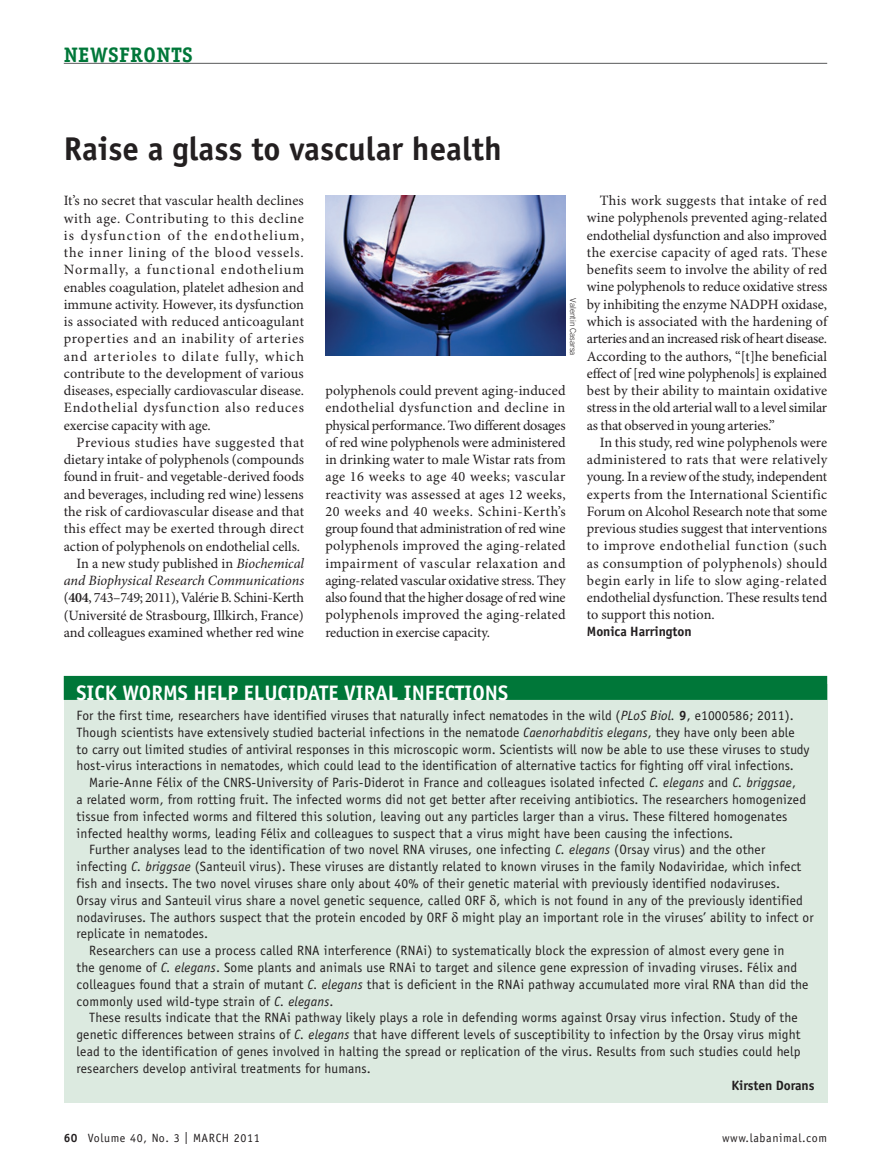
<style>
.page{position:relative;width:891px;height:1175px;background:#fff}
.page>*{position:absolute;margin:0;border:0;box-sizing:border-box;transform-origin:0 0}
.t1{font:700 33px "Officina Sans Std";color:#231f20}
.t2{font:700 21px "Officina Sans Std";color:#fff}
.t3{font:700 21px "Officina Serif Std";letter-spacing:.025em;color:#007739}
.t4{font:14.25px/17.2px "Minion Pro";color:#231f20;text-align:justify}
.t5{font:13.5px/16.8px "Officina Sans Std";letter-spacing:.015em;color:#231f20}
.t6{font:700 13.5px "Officina Sans Std";letter-spacing:-.005em;color:#231f20}
.t7{font:12px "Officina Sans Std";letter-spacing:.05em;color:#231f20}
.t8{font:300 8.25px "Trade Gothic LT Std";letter-spacing:-.005em;color:#231f20}
.s1{font-style:italic}
.s2{font-weight:600}
.s3{font-weight:700}
</style>
<div class="page">
<div style="left:64px;top:683px;width:763px;height:419px;background:#dceae0"></div>
<div style="left:64px;top:676px;width:763px;height:24px;background:#007739"></div>
<img style="left:325px;top:195px;width:241px;height:160px">
<hr style="left:64px;top:63px;width:763px;height:1px;background:#57585a">
<h2 class="t3" style="left:64px;top:41px;width:130px">NEWSFRONTS</h2>
<h1 class="t1" style="left:64px;top:128px;width:439px">Raise a glass to vascular health</h1>
<p class="t4" style="left:64px;top:193px;width:242px">It’s no secret that vascular health declines with age. Contributing to this decline is dysfunction of the endothelium, the inner lining of the blood vessels.<br>Normally, a functional endothelium enables coagulation, platelet adhesion and immune activity. However, its dysfunction is associated with reduced anticoagulant properties and an inability of arteries and arterioles to dilate fully, which contribute to the development of various diseases, especially cardiovascular disease.<br>Endothelial dysfunction also reduces exercise capacity with age.</p>
<p class="t4" style="left:64px;top:434px;width:242px;text-align:right">Previous studies have suggested that dietary intake of polyphenols (compounds found in fruit- and vegetable-derived foods and beverages, including red wine) lessens the risk of cardiovascular disease and that this effect may be exerted through direct action of polyphenols on endothelial cells.<br>In a new study published in <span class="s1">Biochemical and Biophysical Research Communications </span>(<span class="s2">404</span>, 743–749; 2011), Valérie B. Schini-Kerth (Université de Strasbourg, Illkirch, France) and colleagues examined whether red wine</p>
<p class="t8" style="left:578px;top:298px;width:59px;rotate:90deg">Valentin Casarsa</p>
<p class="t4" style="left:325px;top:382px;width:242px">polyphenols could prevent aging-induced endothelial dysfunction and decline in physical performance. Two different dosages of red wine polyphenols were administered in drinking water to male Wistar rats from age 16 weeks to age 40 weeks; vascular reactivity was assessed at ages 12 weeks, 20 weeks and 40 weeks. Schini-Kerth’s group found that administration of red wine polyphenols improved the aging-related impairment of vascular relaxation and aging-related vascular oxidative stress. They also found that the higher dosage of red wine polyphenols improved the aging-related reduction in exercise capacity.</p>
<p class="t4" style="left:587px;top:192px;width:242px;text-indent:13px">This work suggests that intake of red wine polyphenols prevented aging-related endothelial dysfunction and also improved the exercise capacity of aged rats. These benefits seem to involve the ability of red wine polyphenols to reduce oxidative stress by inhibiting the enzyme NADPH oxidase, which is associated with the hardening of arteries and an increased risk of heart disease.<br>According to the authors, “[t]he beneficial effect of [red wine polyphenols] is explained best by their ability to maintain oxidative stress in the old arterial wall to a level similar as that observed in young arteries.”</p>
<p class="t4" style="left:587px;top:434px;width:242px;text-indent:13px">In this study, red wine polyphenols were administered to rats that were relatively young. In a review of the study, independent experts from the International Scientific Forum on Alcohol Research note that some previous studies suggest that interventions to improve endothelial function (such as consumption of polyphenols) should begin early in life to slow aging-related endothelial dysfunction. These results tend to support this notion.</p>
<p class="t6" style="left:587px;top:623px;width:106px">Monica Harrington</p>
<h2 class="t2" style="left:77px;top:680px;width:88px">Sick worms</h2>
<h2 class="t2" style="left:194px;top:680px;width:315px">h elp elucidate viral infections</h2>
<p class="t5" style="left:77px;top:707px;width:735px">For the first time, researchers have identified viruses that naturally infect nematodes in the wild (<span class="s1">PLoS Biol.</span> <span class="s3">9</span>, e1000586; 2011).<br>Though scientists have extensively studied bacterial infections in the nematode <span class="s1">Caenorhabditis elegans</span>, they have only been able to carry out limited studies of antiviral responses in this microscopic worm. Scientists will now be able to use these viruses to study host-virus interactions in nematodes, which could lead to the identification of alternative tactics for fighting off viral infections.</p>
<p class="t5" style="left:89px;top:774px;width:708px">Marie-Anne Félix of the CNRS-University of Paris-Diderot in France and colleagues isolated infected <span class="s1">C. elegans</span> and <span class="s1">C. briggsae</span>,</p>
<p class="t5" style="left:77px;top:791px;width:731px">a related worm, from rotting fruit. The infected worms did not get better after receiving antibiotics. The researchers homogenized</p>
<p class="t5" style="left:77px;top:807px;width:712px">tissue from infected worms and filtered this solution, leaving out any particles larger than a virus. These filtered homogenates</p>
<p class="t5" style="left:77px;top:824px;width:658px">infected healthy worms, leading Félix and colleagues to suspect that a virus might have been causing the infections.</p>
<p class="t5" style="left:89px;top:841px;width:678px">Further analyses lead to the identification of two novel RNA viruses, one infecting <span class="s1">C. elegans</span> (Orsay virus) and the other</p>
<p class="t5" style="left:77px;top:858px;width:726px">infecting <span class="s1">C. briggsae</span> (Santeuil virus). These viruses are distantly related to known viruses in the family Nodaviridae, which infect</p>
<p class="t5" style="left:77px;top:875px;width:705px">fish and insects. The two novel viruses share only about 40% of their genetic material with previously identified nodaviruses.</p>
<p class="t5" style="left:77px;top:891px;width:728px">Orsay virus and Santeuil virus share a novel genetic sequence, called ORF , which is not found in any of the previously identified</p>
<p class="t5" style="left:77px;top:908px;width:739px">nodaviruses. The authors suspect that the protein encoded by ORF might play an important role in the viruses’ ability to infect or</p>
<p class="t5" style="left:77px;top:925px;width:133px">replicate in nematodes.</p>
<p class="t5" style="left:89px;top:942px;width:697px">Researchers can use a process called RNA interference (RNAi) to systematically block the expression of almost every gene in</p>
<p class="t5" style="left:77px;top:959px;width:722px">the genome of <span class="s1">C. elegans</span>. Some plants and animals use RNAi to target and silence gene expression of invading viruses. Félix and</p>
<p class="t5" style="left:77px;top:975px;width:733px">colleagues found that a strain of mutant <span class="s1">C. elegans</span> that is deficient in the RNAi pathway accumulated more viral RNA than did the</p>
<p class="t5" style="left:77px;top:992px;width:258px">commonly used wild-type strain of <span class="s1">C. elegans</span>.</p>
<p class="t5" style="left:89px;top:1009px;width:710px">These results indicate that the RNAi pathway likely plays a role in defending worms against Orsay virus infection. Study of the</p>
<p class="t5" style="left:77px;top:1026px;width:726px">genetic differences between strains of <span class="s1">C. elegans</span> that have different levels of susceptibility to infection by the Orsay virus might</p>
<p class="t5" style="left:77px;top:1043px;width:725px">lead to the identification of genes involved in halting the spread or replication of the virus. Results from such studies could help</p>
<p class="t5" style="left:77px;top:1059px;width:296px">researchers develop antiviral treatments for humans.</p>
<p class="t6" style="left:732px;top:1076px;width:84px">Kirsten Dorans</p>
<p class="t7" style="left:64px;top:1131px;width:198px"><span class="s3">60</span> Volume 40, No. 3 | MARCH 2011</p>
<p class="t7" style="left:722px;top:1131px;width:107px">www.labanimal.com</p>
</div>
